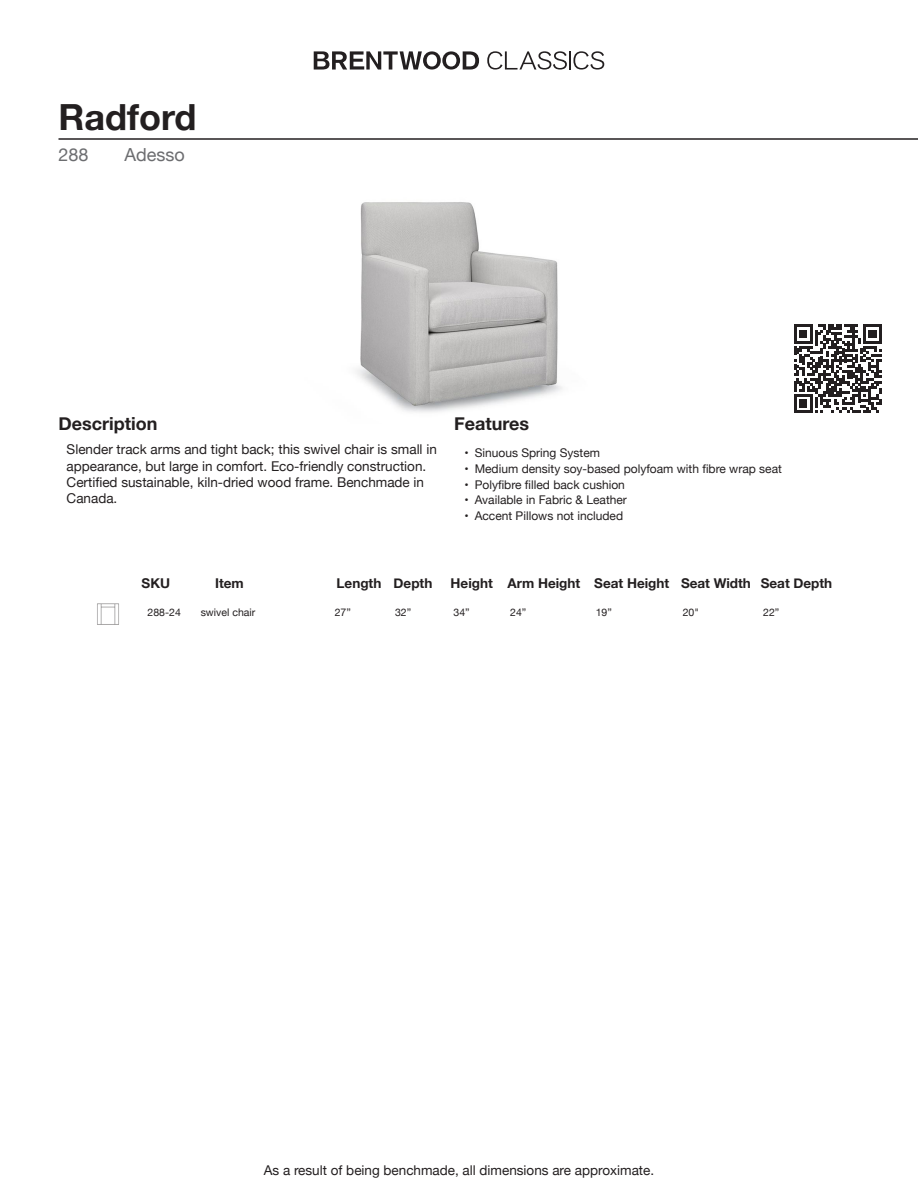
<style>
.page{position:relative;width:918px;height:1188px;background:#fff}
.page>*{position:absolute;margin:0;border:0;box-sizing:border-box;transform-origin:0 0}
.t1{font:700 36px "Helvetica Neue";color:#231f20}
.t2{font:700 18px "Helvetica Neue";color:#231f20}
.t3{font:18px "Helvetica Neue";color:#6c6d70}
.t4{font:13.5px/16.2px "Helvetica Neue";color:#231f20}
.t5{font:700 13.5px "Helvetica Neue";color:#231f20}
.t6{font:12px "Helvetica Neue";color:#231f20}
.t7{font:10.5px "Helvetica Neue";color:#231f20}
</style>
<div class="page">
<svg style="left:314px;top:51px;width:165px;height:19px"></svg>
<svg style="left:487px;top:51px;width:117px;height:19px"></svg>
<hr style="left:58px;top:138px;width:860px;height:2px;background:#231f20">
<img style="left:356px;top:202px;width:206px;height:211px">
<svg style="left:794px;top:325px;width:88px;height:88px"></svg>
<img style="left:97px;top:603px;width:22px;height:22px">
<p class="t1" style="left:58px;top:89px;width:139px">Radford</p>
<p class="t3" style="left:58px;top:141px;width:32px">288</p>
<p class="t3" style="left:124px;top:141px;width:62px">Adesso</p>
<p class="t2" style="left:58px;top:409px;width:100px">Description</p>
<p class="t2" style="left:454px;top:409px;width:77px">Features</p>
<p class="t4" style="left:67px;top:442px;width:372px">Slender track arms and tight back; this swivel chair is small in appearance, but large in comfort. Eco-friendly construction.<br>Certified sustainable, kiln-dried wood frame. Benchmade in Canada.</p>
<p class="t6" style="left:464px;top:444px;width:6px">•</p>
<p class="t6" style="left:475px;top:444px;width:127px">Sinuous Spring System</p>
<p class="t6" style="left:475px;top:476px;width:152px">Polyfibre filled back cushion</p>
<p class="t6" style="left:475px;top:460px;width:309px">Medium density soy-based polyfoam with fibre wrap seat</p>
<p class="t6" style="left:475px;top:491px;width:154px">Available in Fabric &amp; Leather</p>
<p class="t6" style="left:475px;top:507px;width:150px">Accent Pillows not included</p>
<p class="t6" style="left:464px;top:460px;width:6px">•</p>
<p class="t6" style="left:464px;top:491px;width:6px">•</p>
<p class="t6" style="left:464px;top:507px;width:6px">•</p>
<p class="t6" style="left:464px;top:476px;width:6px">•</p>
<p class="t5" style="left:142px;top:573px;width:30px">SKU</p>
<p class="t5" style="left:215px;top:573px;width:30px">Item</p>
<p class="t5" style="left:337px;top:573px;width:46px">Length</p>
<p class="t5" style="left:394px;top:573px;width:40px">Depth</p>
<p class="t5" style="left:451px;top:573px;width:44px">Height</p>
<p class="t5" style="left:508px;top:573px;width:74px">Arm Height</p>
<p class="t5" style="left:594px;top:573px;width:77px">Seat Height</p>
<p class="t5" style="left:681px;top:573px;width:71px">Seat Width</p>
<p class="t5" style="left:761px;top:573px;width:73px">Seat Depth</p>
<p class="t7" style="left:148px;top:604px;width:35px">288-24</p>
<p class="t7" style="left:201px;top:604px;width:56px">swivel chair</p>
<p class="t7" style="left:335px;top:604px;width:18px">27”</p>
<p class="t7" style="left:395px;top:604px;width:18px">32”</p>
<p class="t7" style="left:454px;top:604px;width:18px">34”</p>
<p class="t7" style="left:510px;top:604px;width:18px">24”</p>
<p class="t7" style="left:596px;top:604px;width:18px">19”</p>
<p class="t7" style="left:683px;top:604px;width:18px">20"</p>
<p class="t7" style="left:763px;top:604px;width:18px">22”</p>
<p class="t4" style="left:264px;top:1163px;width:392px">As a result of being benchmade, all dimensions are approximate.</p>
</div>
